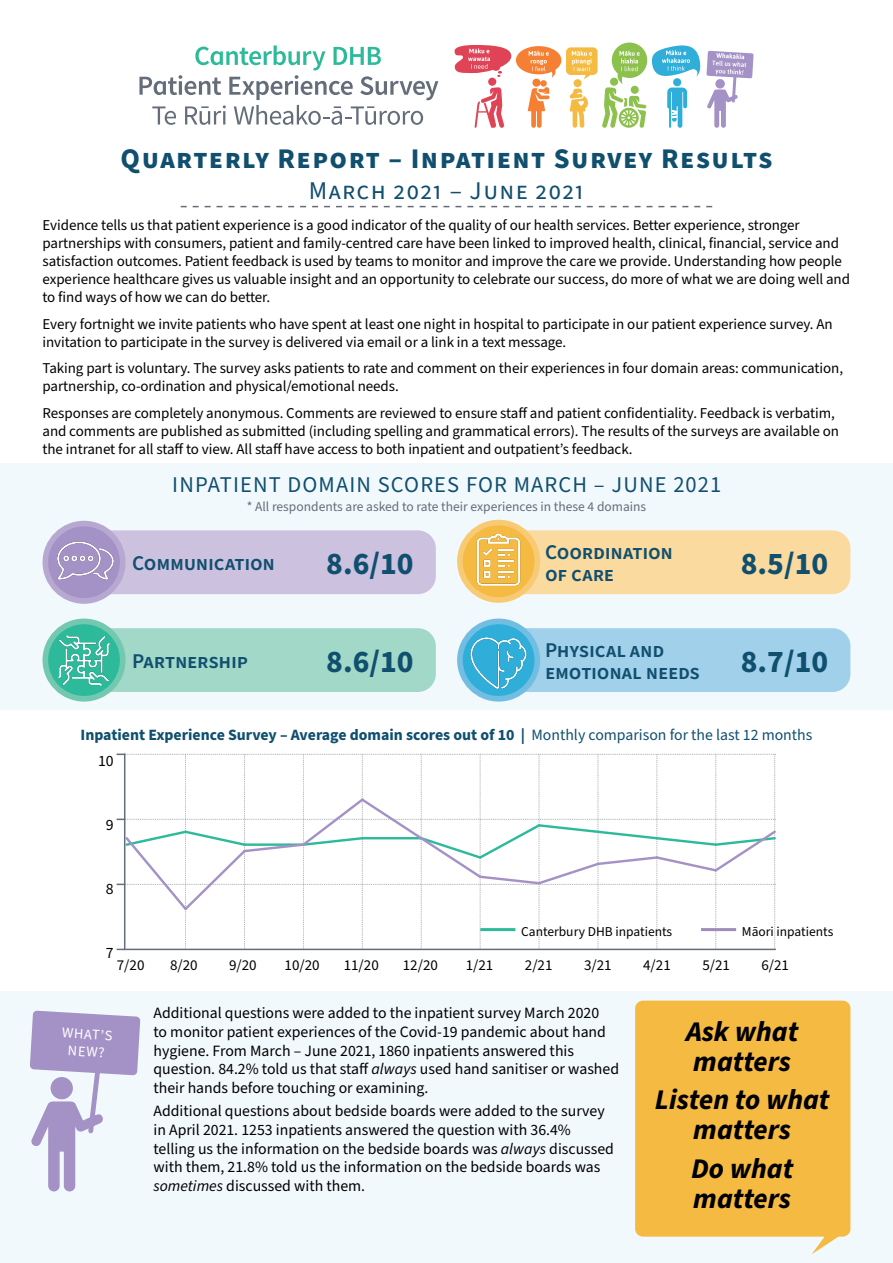
<style>
.page{position:relative;width:893px;height:1263px;background:#fff}
.page>*{position:absolute;margin:0;border:0;box-sizing:border-box;transform-origin:0 0}
.t1{font:700 31.5px "Source Sans Pro";color:#114f6f}
.t2{font:italic 700 28.5px/30px "Source Sans Pro";color:#000}
.t3{font:700 28.5px "Source Sans Pro";letter-spacing:.05em;color:#114f6f}
.t4{font:25.5px "Source Sans Pro";letter-spacing:.05em;color:#114f6f}
.t5{font:22.5px "Source Sans Pro";letter-spacing:.05em;color:#114f6f}
.t6{font:600 21px "Source Sans Pro";letter-spacing:-.01em;color:#114f6f}
.t7{font:15.75px/18.8px "Source Sans Pro";color:#000}
.t8{font:700 15.75px "Source Sans Pro";color:#114f6f}
.t9{font:15px/18px "Source Sans Pro";letter-spacing:-.005em;color:#000}
.t10{font:14.55px/17.4px "Source Sans Pro";color:#fff;text-align:center}
.t11{font:13.5px "Source Sans Pro";color:#646d79}
.t12{font:13.5px "Source Sans Pro";color:#000}
.s1{font-weight:400}
.s2{font-style:italic}
</style>
<div class="page">
<div style="left:0;top:463px;width:893px;height:246px;background:#f2f9fc"></div>
<div style="left:0;top:992px;width:893px;height:271px;background:#f2f9fc"></div>
<svg style="left:454px;top:42px;width:300px;height:86px"></svg>
<svg style="left:139px;top:45px;width:299px;height:80px"></svg>
<div style="left:107px;top:530px;width:329px;height:64px;background:#ccc2e0"></div>
<div style="left:520px;top:530px;width:330px;height:64px;background:#fada9e"></div>
<div style="left:107px;top:628px;width:329px;height:64px;background:#a2d8c8"></div>
<div style="left:521px;top:628px;width:329px;height:64px;background:#a1d0ea"></div>
<svg style="left:45px;top:524px;width:78px;height:77px"></svg>
<img style="left:53px;top:529px;width:65px;height:64px">
<div style="left:43px;top:521px;width:83px;height:83px;border:6px solid #b7a8d2;border-radius:50%"></div>
<svg style="left:460px;top:523px;width:77px;height:77px"></svg>
<img style="left:467px;top:527px;width:64px;height:64px">
<div style="left:457px;top:520px;width:83px;height:83px;border:6px solid #f8ca74;border-radius:50%"></div>
<svg style="left:45px;top:621px;width:78px;height:78px"></svg>
<img style="left:53px;top:629px;width:62px;height:62px">
<div style="left:43px;top:618px;width:83px;height:84px;border:6px solid #73c8b0;border-radius:50%"></div>
<svg style="left:460px;top:621px;width:77px;height:78px"></svg>
<img style="left:467px;top:632px;width:63px;height:62px">
<div style="left:457px;top:618px;width:83px;height:84px;border:6px solid #72bee2;border-radius:50%"></div>
<svg style="left:181px;top:206px;width:531px;height:1px"></svg>
<svg style="left:117px;top:753px;width:659px;height:197px"></svg>
<hr style="left:480px;top:928px;width:35px;height:3px;background:#2dba9b">
<hr style="left:701px;top:928px;width:35px;height:3px;background:#a08cba">
<svg style="left:30px;top:1010px;width:110px;height:181px"></svg>
<svg style="left:635px;top:1000px;width:215px;height:254px;background:#f4be4e"></svg>
<h2 class="t3" style="left:121px;top:139px;width:653px">Quarterly Report – Inpatient Survey Results</h2>
<h3 class="t4" style="left:309px;top:173px;width:277px">March 2021 – June 2021</h3>
<p class="t9" style="left:43px;top:217px;width:809px">Evidence tells us that patient experience is a good indicator of the quality of our health services. Better experience, stronger partnerships with consumers, patient and family-centred care have been linked to improved health, clinical, financial, service and satisfaction outcomes. Patient feedback is used by teams to monitor and improve the care we provide. Understanding how people experience healthcare gives us valuable insight and an opportunity to celebrate our success, do more of what we are doing well and to find ways of how we can do better.</p>
<p class="t9" style="left:43px;top:315px;width:792px">Every fortnight we invite patients who have spent at least one night in hospital to participate in our patient experience survey. An invitation to participate in the survey is delivered via email or a link in a text message.</p>
<p class="t9" style="left:43px;top:360px;width:802px">Taking part is voluntary. The survey asks patients to rate and comment on their experiences in four domain areas: communication, partnership, co-ordination and physical/emotional needs.</p>
<p class="t9" style="left:43px;top:404px;width:798px">Responses are completely anonymous. Comments are reviewed to ensure staff and patient confidentiality. Feedback is verbatim, and comments are published as submitted (including spelling and grammatical errors). The results of the surveys are available on the intranet for all staff to view. All staff have access to both inpatient and outpatient’s feedback.</p>
<h3 class="t5" style="left:172px;top:469px;width:551px">INPATIENT DOMAIN SCORES FOR MARCH – JUNE 2021</h3>
<p class="t11" style="left:247px;top:498px;width:401px">* All respondents are asked to rate their experiences in these 4 domains</p>
<h3 class="t6" style="left:132px;top:549px;width:145px">Communication</h3>
<h3 class="t6" style="left:132px;top:647px;width:117px">Partnership</h3>
<h1 class="t1" style="left:326px;top:542px;width:89px">8.6/10</h1>
<h1 class="t1" style="left:326px;top:640px;width:89px">8.6/10</h1>
<h3 class="t6" style="left:545px;top:538px;width:129px">Coordination</h3>
<h3 class="t6" style="left:545px;top:560px;width:71px">of care</h3>
<h3 class="t6" style="left:545px;top:636px;width:121px">Physical and</h3>
<h3 class="t6" style="left:545px;top:658px;width:156px">emotional needs</h3>
<h1 class="t1" style="left:741px;top:542px;width:89px">8.5/10</h1>
<h1 class="t1" style="left:741px;top:640px;width:89px">8.7/10</h1>
<p class="t8" style="left:81px;top:724px;width:733px">Inpatient Experience Survey – Average domain scores out of 10 | <span class="s1">Monthly comparison for the last 12 months</span></p>
<p class="t7" style="left:98px;top:752px;width:17px">10</p>
<p class="t7" style="left:106px;top:816px;width:9px">9</p>
<p class="t7" style="left:106px;top:880px;width:9px">8</p>
<p class="t7" style="left:106px;top:943px;width:9px">7</p>
<p class="t12" style="left:521px;top:922px;width:153px">Canterbury DHB inpatients</p>
<p class="t12" style="left:742px;top:922px;width:93px">Māori inpatients</p>
<p class="t9" style="left:117px;top:957px;width:29px">7/20</p>
<p class="t9" style="left:170px;top:957px;width:29px">8/20</p>
<p class="t9" style="left:229px;top:957px;width:29px">9/20</p>
<p class="t9" style="left:285px;top:957px;width:37px">10/20</p>
<p class="t9" style="left:344px;top:957px;width:37px">11/20</p>
<p class="t9" style="left:403px;top:957px;width:37px">12/20</p>
<p class="t9" style="left:466px;top:957px;width:29px">1/21</p>
<p class="t9" style="left:525px;top:957px;width:29px">2/21</p>
<p class="t9" style="left:584px;top:957px;width:29px">3/21</p>
<p class="t9" style="left:643px;top:957px;width:29px">4/21</p>
<p class="t9" style="left:702px;top:957px;width:29px">5/21</p>
<p class="t9" style="left:761px;top:957px;width:29px">6/21</p>
<p class="t10" style="left:62px;top:1025px;width:52px;rotate:3deg">WHAT’S<br>NEW?</p>
<p class="t7" style="left:153px;top:1004px;width:467px">Additional questions were added to the inpatient survey March 2020<br>to monitor patient experiences of the Covid-19 pandemic about hand hygiene. From March – June 2021, 1860 inpatients answered this question. 84.2% told us that staff <span class="s2">always</span> used hand sanitiser or washed their hands before touching or examining.</p>
<p class="t7" style="left:153px;top:1102px;width:462px">Additional questions about bedside boards were added to the survey in April 2021. 1253 inpatients answered the question with 36.4% telling us the information on the bedside boards was <span class="s2">always</span> discussed with them, 21.8% told us the information on the bedside boards was <span class="s2">sometimes</span> discussed with them.</p>
<h2 class="t2" style="left:686px;top:1017px;width:114px">Ask what matters</h2>
<h2 class="t2" style="left:655px;top:1085px;width:176px;text-align:center">Listen to what matters</h2>
<h2 class="t2" style="left:691px;top:1154px;width:104px">Do what matters</h2>
</div>
